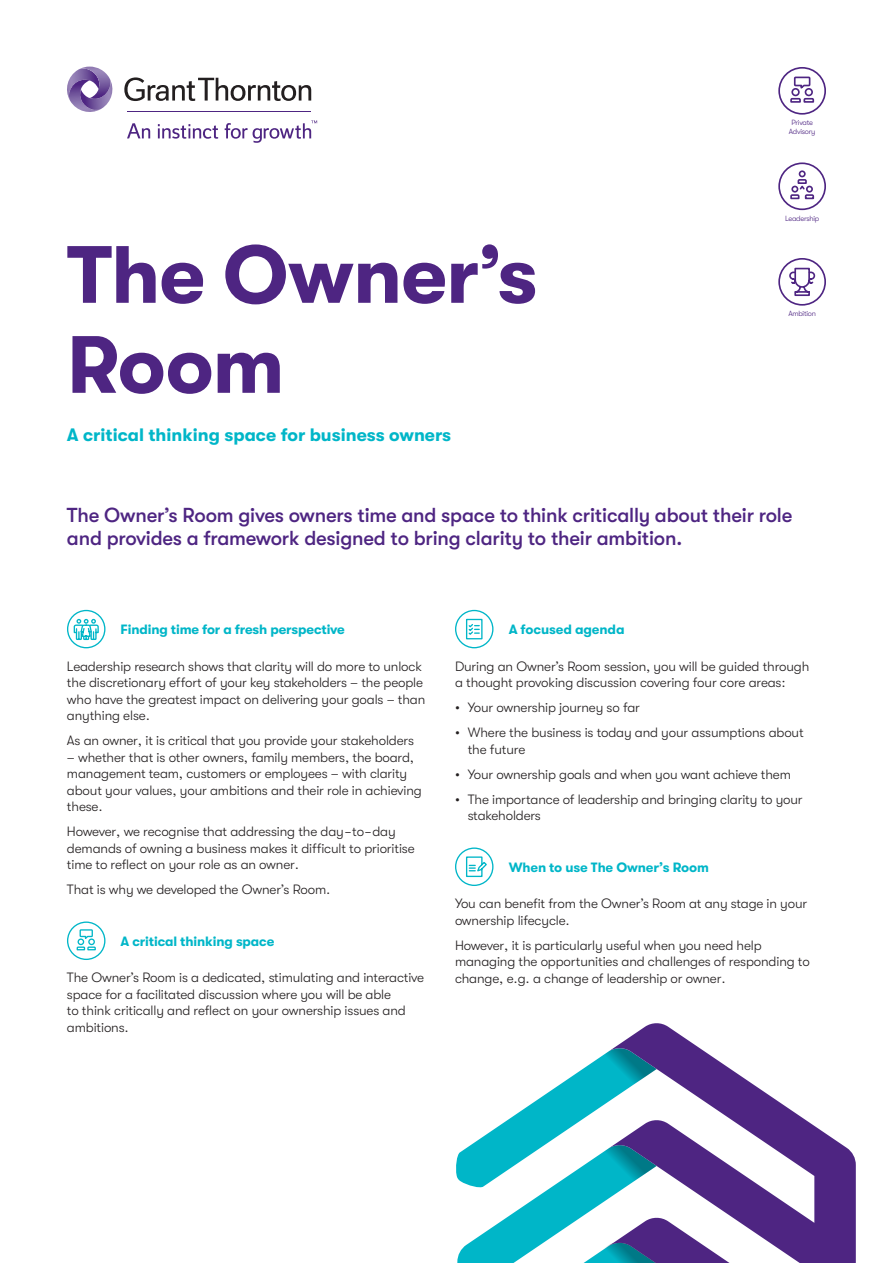
<style>
.page{position:relative;width:893px;height:1263px;background:#fff}
.page>*{position:absolute;margin:0;border:0;box-sizing:border-box;transform-origin:0 0}
._01_Headline_one_Bol{font:700 81px/90px "GT Walsheim";letter-spacing:-.01em;color:#4e2582}
._04_Headline_four_Me{font:500 20.25px/22.5px "GT Walsheim";letter-spacing:-.01em;color:#4e2582}
.t1{font:700 18px "GT Walsheim";color:#00b6c8}
._11_Body_text{font:300 13.5px/16.5px "GT Walsheim";letter-spacing:-.01em;color:#231f20}
._05_Subheading_one_B{font:700 13.5px "GT Walsheim";letter-spacing:-.01em;color:#00b6c8}
._05_Subheading_one_B-2{font:700 13.5px "GT Walsheim Pro";letter-spacing:-.01em;color:#00b6c8}
.t2{font:300 7.5px/9px "GT Walsheim";letter-spacing:-.03em;color:#4e2582;text-align:center}
</style>
<div class="page">
<svg style="left:778px;top:162px;width:48px;height:48px"></svg>
<svg style="left:124px;top:77px;width:187px;height:24px"></svg>
<svg style="left:127px;top:123px;width:23px;height:15px"></svg>
<svg style="left:158px;top:124px;width:60px;height:15px"></svg>
<svg style="left:225px;top:120px;width:92px;height:23px"></svg>
<hr style="left:128px;top:112px;width:183px;height:1px;background:#4e2582">
<svg style="left:67px;top:66px;width:46px;height:46px"></svg>
<svg style="left:456px;top:1052px;width:152px;height:211px"></svg>
<svg style="left:608px;top:1023px;width:248px;height:240px"></svg>
<svg style="left:778px;top:67px;width:48px;height:48px"></svg>
<svg style="left:778px;top:258px;width:48px;height:48px"></svg>
<svg style="left:67px;top:610px;width:38px;height:38px"></svg>
<svg style="left:67px;top:921px;width:38px;height:39px"></svg>
<svg style="left:455px;top:610px;width:38px;height:38px"></svg>
<div style="left:455px;top:847px;width:38px;height:39px;border:1px solid #00b6c8;border-radius:50%"></div>
<svg style="left:466px;top:856px;width:21px;height:22px"></svg>
<p class="t2" style="left:789px;top:118px;width:28px">Private<br>Advisory</p>
<p class="_01_Headline_one_Bol" style="left:67px;top:230px;width:472px">The Owner’s<br>Room</p>
<p class="t1" style="left:67px;top:425px;width:386px">A critical thinking space for business owners</p>
<p class="t2" style="left:785px;top:214px;width:36px">Leadership</p>
<p class="t2" style="left:788px;top:309px;width:29px">Ambition</p>
<p class="_04_Headline_four_Me" style="left:67px;top:504px;width:727px">The Owner’s Room gives owners time and space to think critically about their role and provides a framework designed to bring clarity to their ambition.</p>
<p class="_05_Subheading_one_B" style="left:121px;top:622px;width:226px">Finding time for a fresh perspective</p>
<p class="_11_Body_text" style="left:67px;top:658px;width:360px">Leadership research shows that clarity will do more to unlock the discretionary effort of your key stakeholders – the people who have the greatest impact on delivering your goals – than anything else.</p>
<p class="_11_Body_text" style="left:67px;top:732px;width:348px">As an owner, it is critical that you provide your stakeholders</p>
<p class="_11_Body_text" style="left:67px;top:749px;width:356px">– whether that is other owners, family members, the board, management team, customers or employees – with clarity about your values, your ambitions and their role in achieving these.</p>
<p class="_11_Body_text" style="left:67px;top:823px;width:349px">However, we recognise that addressing the day-to-day demands of owning a business makes it difficult to prioritise time to reflect on your role as an owner.</p>
<p class="_11_Body_text" style="left:67px;top:881px;width:265px">That is why we developed the Owner’s Room.</p>
<p class="_05_Subheading_one_B" style="left:121px;top:934px;width:155px">A critical thinking space</p>
<p class="_11_Body_text" style="left:67px;top:969px;width:359px">The Owner’s Room is a dedicated, stimulating and interactive space for a facilitated discussion where you will be able<br>to think critically and reflect on your ownership issues and ambitions.</p>
<p class="_05_Subheading_one_B-2" style="left:509px;top:621px;width:117px">A focused agenda</p>
<p class="_11_Body_text" style="left:455px;top:658px;width:356px">During an Owner’s Room session, you will be guided through a thought provoking discussion covering four core areas:</p>
<p class="_11_Body_text" style="left:455px;top:699px;width:186px">• Your ownership journey so far</p>
<p class="_11_Body_text" style="left:468px;top:724px;width:337px;text-indent:-13px">• Where the business is today and your assumptions about the future</p>
<p class="_11_Body_text" style="left:455px;top:766px;width:337px">• Your ownership goals and when you want achieve them</p>
<p class="_11_Body_text" style="left:468px;top:791px;width:336px;text-indent:-13px">• The importance of leadership and bringing clarity to your stakeholders</p>
<p class="_05_Subheading_one_B-2" style="left:509px;top:858px;width:202px">When to use The Owner’s Room</p>
<p class="_11_Body_text" style="left:455px;top:895px;width:354px">You can benefit from the Owner’s Room at any stage in your ownership lifecycle.</p>
<p class="_11_Body_text" style="left:455px;top:937px;width:356px">However, it is particularly useful when you need help managing the opportunities and challenges of responding to change, e.g. a change of leadership or owner.</p>
</div>
